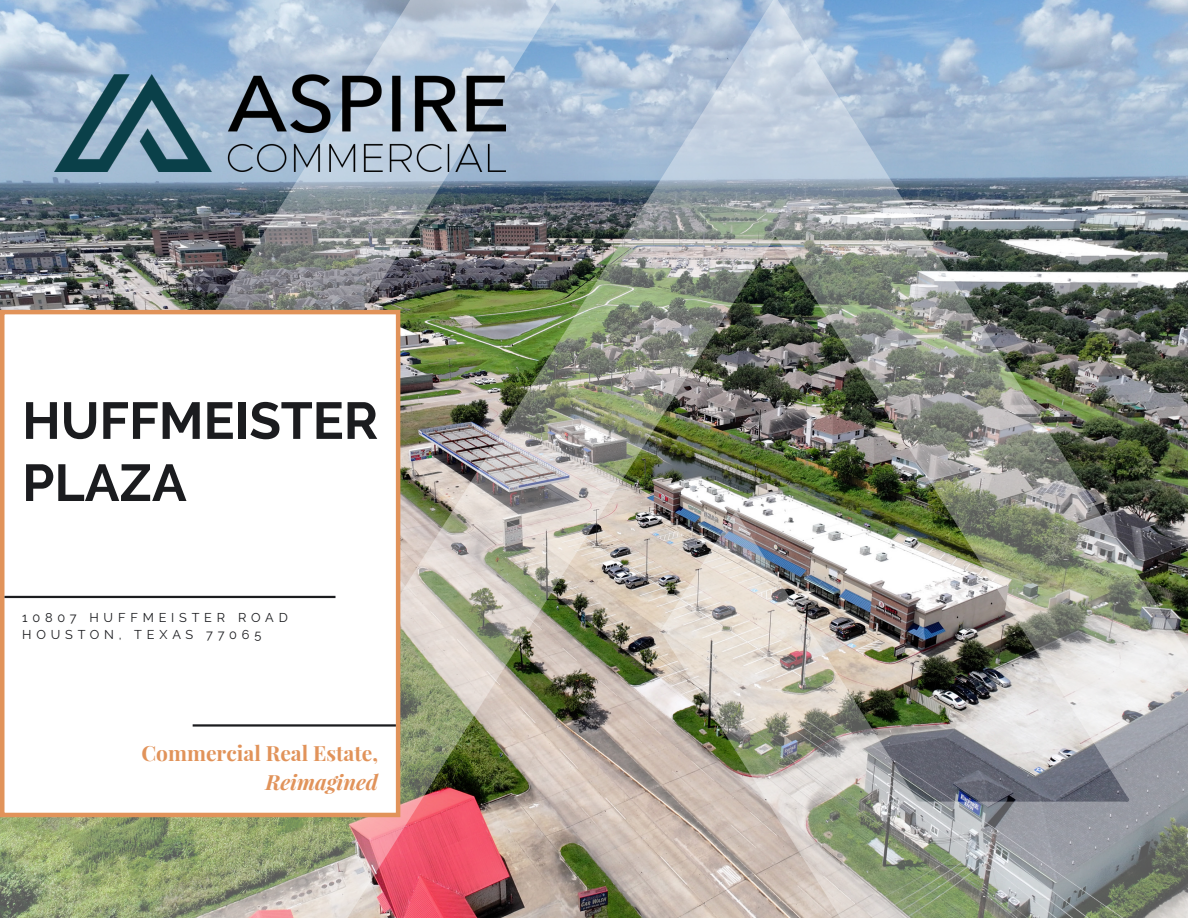
<style>
.page{position:relative;width:1188px;height:918px;background:#fff}
.page>*{position:absolute;margin:0;border:0;box-sizing:border-box;transform-origin:0 0}
.t1{font:700 51.75px/62.1px "Raleway";color:#1b1c1f}
.t2{font:700 21px "Playfair Display";color:#e1935a}
.t3{font:italic 700 21px "Playfair Display";color:#e1935a}
.t4{font:12.75px/16.5px "Raleway";letter-spacing:.375em;color:#1b1c1f}
</style>
<div class="page">
<img style="left:0;top:0;width:1188px;height:918px">
<img style="left:54px;top:75px;width:452px;height:97px">
<div style="left:10px;top:312px;width:388px;height:502px;background:#fff"></div>
<div style="left:0;top:310px;width:400px;height:507px;border:4px solid #e1935a"></div>
<hr style="left:5px;top:596px;width:330px;height:2px;background:#1b1c1f">
<hr style="left:193px;top:724px;width:203px;height:3px;background:#1b1c1f">
<h1 class="t1" style="left:22px;top:390px;width:357px">HUFFMEISTER<br>PLAZA</h1>
<p class="t4" style="left:22px;top:609px;width:267px">10807 HUFFMEISTER ROAD<br>HOUSTON, TEXAS 77065</p>
<h2 class="t2" style="left:141px;top:740px;width:238px">Commercial Real Estate,</h2>
<h2 class="t3" style="left:266px;top:768px;width:114px">Reimagined</h2>
</div>
